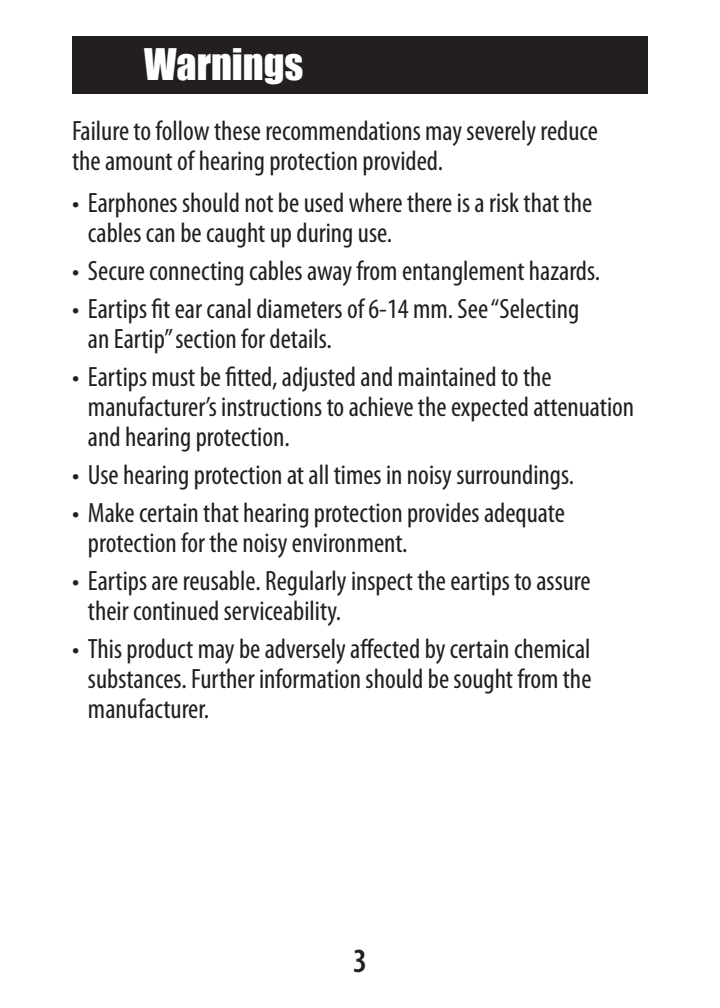
<style>
.page{position:relative;width:720px;height:1008px;background:#fff}
.page>*{position:absolute;margin:0;border:0;box-sizing:border-box;transform-origin:0 0}
.t1{font:40px "Impact";color:#fff}
.t2{font:600 condensed 34px "Myriad";color:#231f20}
.t3{font:condensed 28px/30px "Myriad Pro";color:#231f20}
</style>
<div class="page">
<div style="left:72px;top:36px;width:576px;height:58px;background:#231f20"></div>
<h1 class="t1" style="left:144px;top:33px;width:161px">Warnings</h1>
<p class="t3" style="left:72px;top:115px;width:528px">Failure to follow these recommendations may severely reduce the amount of hearing protection provided.</p>
<p class="t3" style="left:88px;top:187px;width:506px;text-indent:-16px">• Earphones should not be used where there is a risk that the cables can be caught up during use.</p>
<p class="t3" style="left:72px;top:255px;width:530px">• Secure connecting cables away from entanglement hazards.</p>
<p class="t3" style="left:88px;top:293px;width:493px;text-indent:-16px">• Eartips fit ear canal diameters of 6-14 mm. See “Selecting an Eartip” section for details.</p>
<p class="t3" style="left:88px;top:361px;width:548px;text-indent:-16px">• Eartips must be fitted, adjusted and maintained to the manufacturer’s instructions to achieve the expected attenuation and hearing protection.</p>
<p class="t3" style="left:72px;top:459px;width:504px">• Use hearing protection at all times in noisy surroundings.</p>
<p class="t3" style="left:88px;top:497px;width:478px;text-indent:-16px">• Make certain that hearing protection provides adequate protection for the noisy environment.</p>
<p class="t3" style="left:88px;top:565px;width:504px;text-indent:-16px">• Eartips are reusable. Regularly inspect the eartips to assure their continued serviceability.</p>
<p class="t3" style="left:88px;top:633px;width:505px;text-align:justify;text-indent:-16px">• This product may be adversely affected by certain chemical substances. Further information should be sought from the manufacturer.</p>
<p class="t2" style="left:353px;top:944px;width:15px">3</p>
</div>
